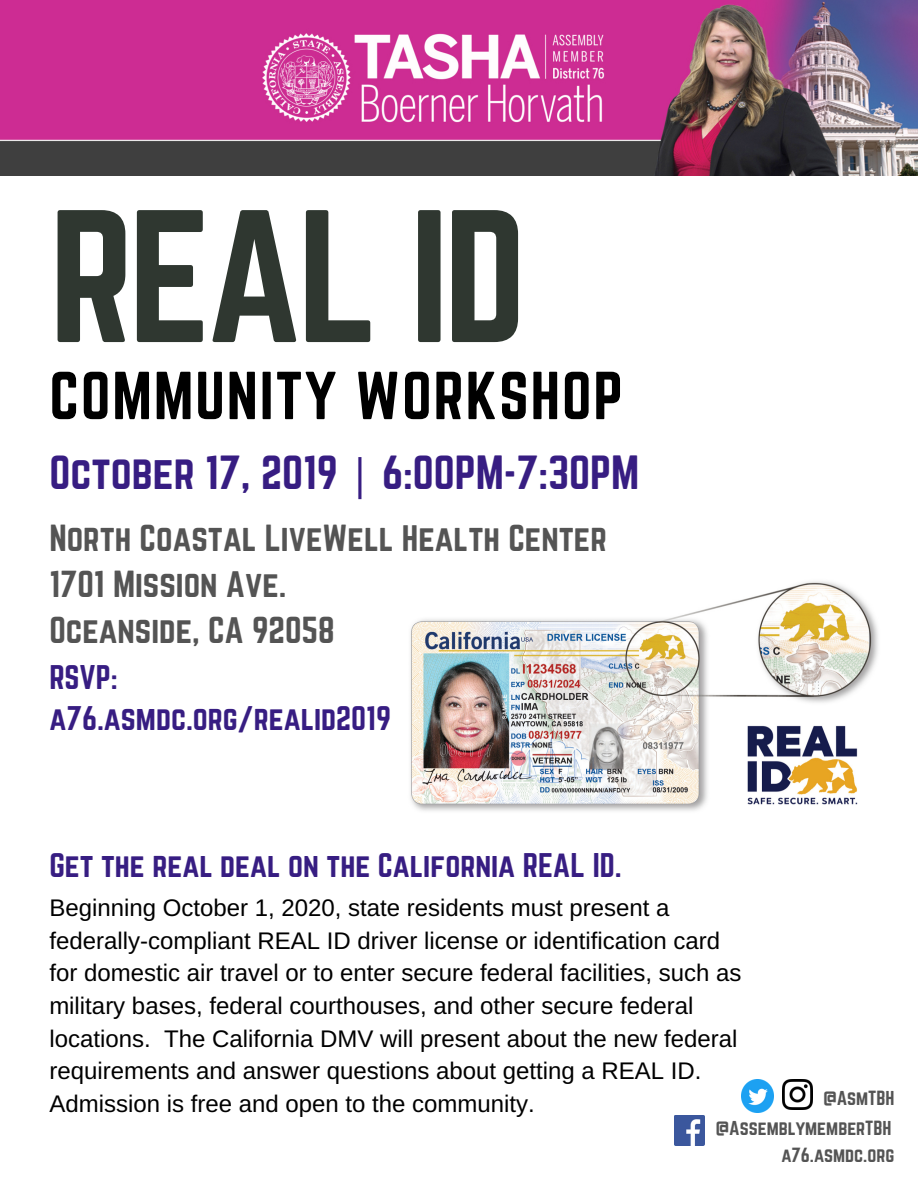
<style>
.page{position:relative;width:918px;height:1188px;background:#fff}
.page>*{position:absolute;margin:0;border:0;box-sizing:border-box;transform-origin:0 0}
.t1{font:165px "Norwester";letter-spacing:-.03em;color:#232c25}
.t2{font:59.25px "Norwester";letter-spacing:.03em;color:#000}
.t3{font:42px "Norwester";color:#371d82}
.t4{font:33px/46.2px "Norwester";color:#545454}
.t5{font:30px/41.7px "Norwester";color:#371d82}
.t6{font:24px/32.7px "Arimo";color:#000}
.t7{font:18px "Norwester";color:#545454}
.s1{font-family:"Noto Sans"}
</style>
<div class="page">
<img style="left:410px;top:581px;width:468px;height:230px">
<img style="left:0;top:0;width:918px;height:176px">
<img style="left:674px;top:1116px;width:31px;height:30px">
<img style="left:741px;top:1080px;width:33px;height:32px">
<img style="left:782px;top:1080px;width:31px;height:30px">
<h1 class="t1" style="left:49px;top:198px;width:478px">REAL ID</h1>
<h2 class="t2" style="left:49px;top:367px;width:575px">COMMUNITY WORKSHOP</h2>
<h3 class="t3" style="left:49px;top:452px;width:591px">October 17, 2019 <span class="s1">|</span> 6:00PM-7:30PM</h3>
<h3 class="t4" style="left:49px;top:516px;width:559px">North Coastal LiveWell Health Center<br>1701 Mission Ave.<br>Oceanside, CA 92058</h3>
<p class="t5" style="left:49px;top:657px;width:343px">RSVP: a76.asmdc.org/realid2019</p>
<p class="t5" style="left:49px;top:845px;width:574px">Get the real deal on the California REAL ID.</p>
<p class="t6" style="left:49px;top:891px;width:694px">Beginning October 1, 2020, state residents must present a federally-compliant REAL ID driver license or identification card for domestic air travel or to enter secure federal facilities, such as military bases, federal courthouses, and other secure federal locations. The California DMV will present about the new federal requirements and answer questions about getting a REAL ID.<br>Admission is free and open to the community.</p>
<p class="t7" style="left:823px;top:1089px;width:73px">@AsmTBH</p>
<p class="t7" style="left:716px;top:1119px;width:177px">@AssemblymemberTBH</p>
<p class="t7" style="left:781px;top:1146px;width:115px">a76.asmdc.org</p>
</div>
